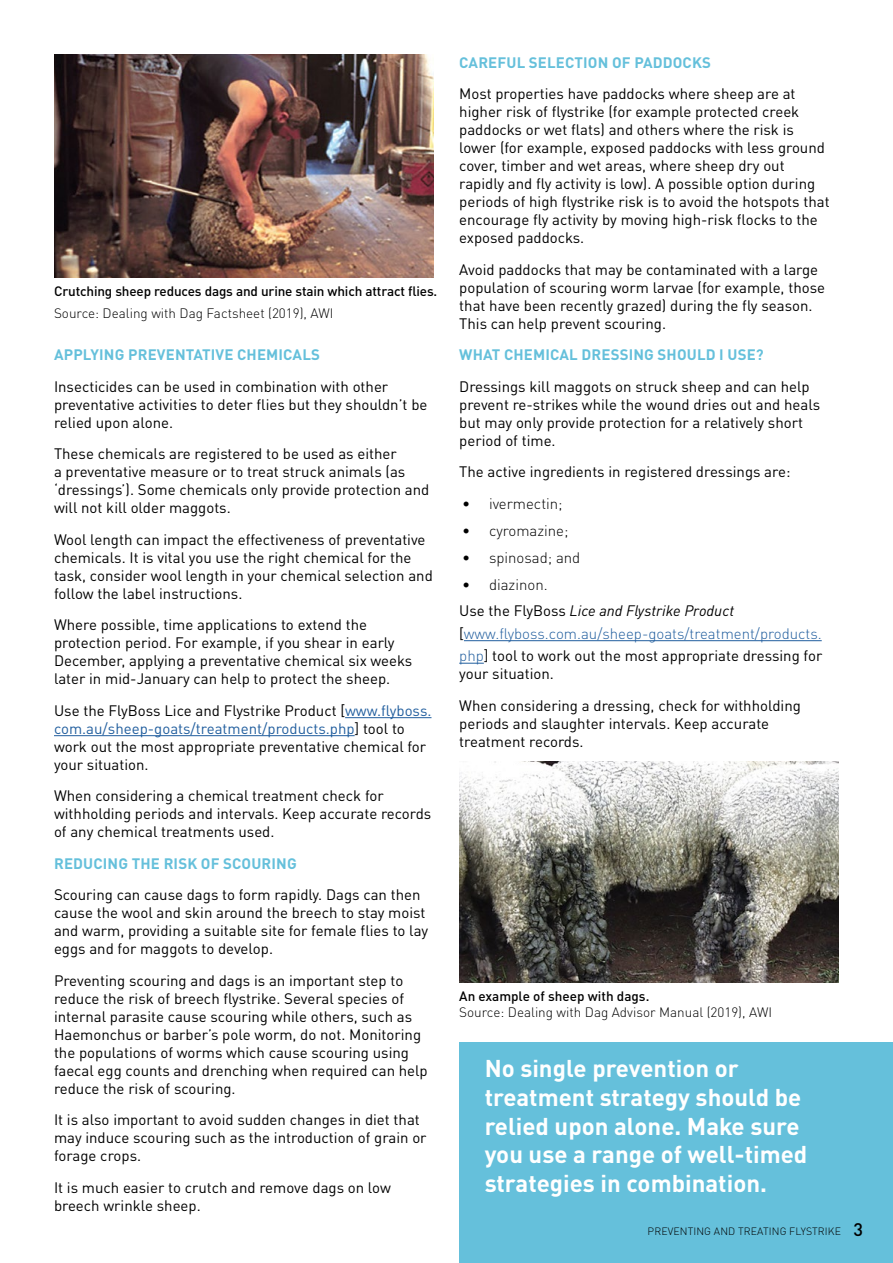
<style>
.page{position:relative;width:893px;height:1263px;background:#fff}
.page>*{position:absolute;margin:0;border:0;box-sizing:border-box;transform-origin:0 0}
.t1{font:700 24px/28.8px "DINOT";color:#fff}
.t2{font:15px/18px "DINOT";color:#000}
.t3{font:700 15px "DINOT";letter-spacing:.01em;color:#65c0db}
.t4{font:300 15px/22.5px "DINOT";color:#215e9e}
.t5{font:italic 15px/26.5px "DINOT";color:#000}
.t6{font:300 15px "DINOT";color:#000}
.t7{font:300 13.5px "DINOT";color:#000}
.t8{font:500 13.5px "DINOT";letter-spacing:-.01em;color:#000}
.t9{font:300 10.5px "DINOT";letter-spacing:.01em;color:#000}
.s1{color:#215e9e}
.s2{font-weight:300;font-style:normal}
.s3{font-style:normal}
.s4{font-weight:400;color:#000}
.s5{font-weight:500;font-size:18px}
</style>
<div class="page">
<div style="left:459px;top:1042px;width:434px;height:221px;background:#65c0db"></div>
<hr style="left:345px;top:717px;width:86px;height:1px;background:#215e9e">
<hr style="left:54px;top:735px;width:301px;height:1px;background:#215e9e">
<hr style="left:464px;top:640px;width:358px;height:1px;background:#215e9e">
<svg style="left:459px;top:663px;width:25px;height:1px"></svg>
<img style="left:459px;top:761px;width:380px;height:221px">
<img style="left:54px;top:54px;width:380px;height:223px">
<p class="t8" style="left:54px;top:283px;width:385px">Crutching sheep reduces dags and urine stain which attract flies.</p>
<p class="t7" style="left:54px;top:304px;width:281px">Source: Dealing with Dag Factsheet (2019), AWI</p>
<p class="t3" style="left:54px;top:345px;width:267px">APPLYING PREVENTATIVE CHEMICALS</p>
<p class="t2" style="left:54px;top:377px;width:375px">Insecticides can be used in combination with other preventative activities to deter flies but they shouldn’t be relied upon alone.</p>
<p class="t2" style="left:54px;top:444px;width:377px">These chemicals are registered to be used as either<br>a preventative measure or to treat struck animals (as ‘dressings’). Some chemicals only provide protection and will not kill older maggots.</p>
<p class="t2" style="left:54px;top:530px;width:380px">Wool length can impact the effectiveness of preventative chemicals. It is vital you use the right chemical for the task, consider wool length in your chemical selection and follow the label instructions.</p>
<p class="t2" style="left:54px;top:615px;width:360px">Where possible, time applications to extend the protection period. For example, if you shear in early December, applying a preventative chemical six weeks later in mid-January can help to protect the sheep.</p>
<p class="t2" style="left:54px;top:701px;width:379px">Use the FlyBoss Lice and Flystrike Product [<span class="s1">www.flyboss. com.au/sheep-goats/treatment/products.php</span>] tool to work out the most appropriate preventative chemical for your situation.</p>
<p class="t2" style="left:54px;top:786px;width:379px">When considering a chemical treatment check for withholding periods and intervals. Keep accurate records of any chemical treatments used.</p>
<p class="t3" style="left:54px;top:853px;width:244px">REDUCING THE RISK OF SCOURING</p>
<p class="t2" style="left:54px;top:885px;width:376px">Scouring can cause dags to form rapidly. Dags can then cause the wool and skin around the breech to stay moist and warm, providing a suitable site for female flies to lay eggs and for maggots to develop.</p>
<p class="t2" style="left:54px;top:971px;width:375px">Preventing scouring and dags is an important step to reduce the risk of breech flystrike. Several species of internal parasite cause scouring while others, such as Haemonchus or barber’s pole worm, do not. Monitoring the populations of worms which cause scouring using faecal egg counts and drenching when required can help reduce the risk of scouring.</p>
<p class="t2" style="left:54px;top:1110px;width:374px">It is also important to avoid sudden changes in diet that may induce scouring such as the introduction of grain or forage crops.</p>
<p class="t2" style="left:54px;top:1178px;width:338px">It is much easier to crutch and remove dags on low breech wrinkle sheep.</p>
<p class="t3" style="left:459px;top:52px;width:253px">CAREFUL SELECTION OF PADDOCKS</p>
<p class="t2" style="left:459px;top:84px;width:372px">Most properties have paddocks where sheep are at higher risk of flystrike (for example protected creek paddocks or wet flats) and others where the risk is lower (for example, exposed paddocks with less ground cover, timber and wet areas, where sheep dry out rapidly and fly activity is low). A possible option during periods of high flystrike risk is to avoid the hotspots that encourage fly activity by moving high-risk flocks to the exposed paddocks.</p>
<p class="t2" style="left:459px;top:260px;width:367px">Avoid paddocks that may be contaminated with a large population of scouring worm larvae (for example, those that have been recently grazed) during the fly season.<br>This can help prevent scouring.</p>
<p class="t3" style="left:459px;top:345px;width:306px">WHAT CHEMICAL DRESSING SHOULD I USE?</p>
<p class="t2" style="left:459px;top:377px;width:363px">Dressings kill maggots on struck sheep and can help prevent re-strikes while the wound dries out and heals but may only provide protection for a relatively short period of time.</p>
<p class="t2" style="left:459px;top:462px;width:333px">The active ingredients in registered dressings are:</p>
<p class="t6" style="left:462px;top:494px;width:102px">• ivermectin;</p>
<p class="t6" style="left:462px;top:521px;width:108px">• cyromazine;</p>
<p class="t6" style="left:462px;top:548px;width:120px">• spinosad; and</p>
<p class="t5" style="left:459px;top:571px;width:276px"><span class="s2">• diazinon.<br></span><span class="s3">Use the FlyBoss</span> Lice and Flystrike Product</p>
<p class="t4" style="left:459px;top:622px;width:365px"><span class="s4">[</span>www.flyboss.com.au/sheep-goats/treatment/products. php<span class="s4">] tool to work out the most appropriate dressing for</span></p>
<p class="t2" style="left:459px;top:657px;width:343px;line-height:32px">your situation.<br>When considering a dressing, check for withholding</p>
<p class="t2" style="left:459px;top:714px;width:311px">periods and slaughter intervals. Keep accurate treatment records.</p>
<p class="t8" style="left:459px;top:987px;width:192px">An example of sheep with dags.</p>
<p class="t7" style="left:459px;top:1004px;width:314px">Source: Dealing with Dag Advisor Manual (2019), AWI</p>
<h1 class="t1" style="left:485px;top:1053px;width:324px">No single prevention or treatment strategy should be relied upon alone. Make sure you use a range of well-timed strategies in combination.</h1>
<p class="t9" style="left:648px;top:1224px;width:217px">PREVENTING AND TREATING FLYSTRIKE <span class="s5">3</span></p>
</div>
